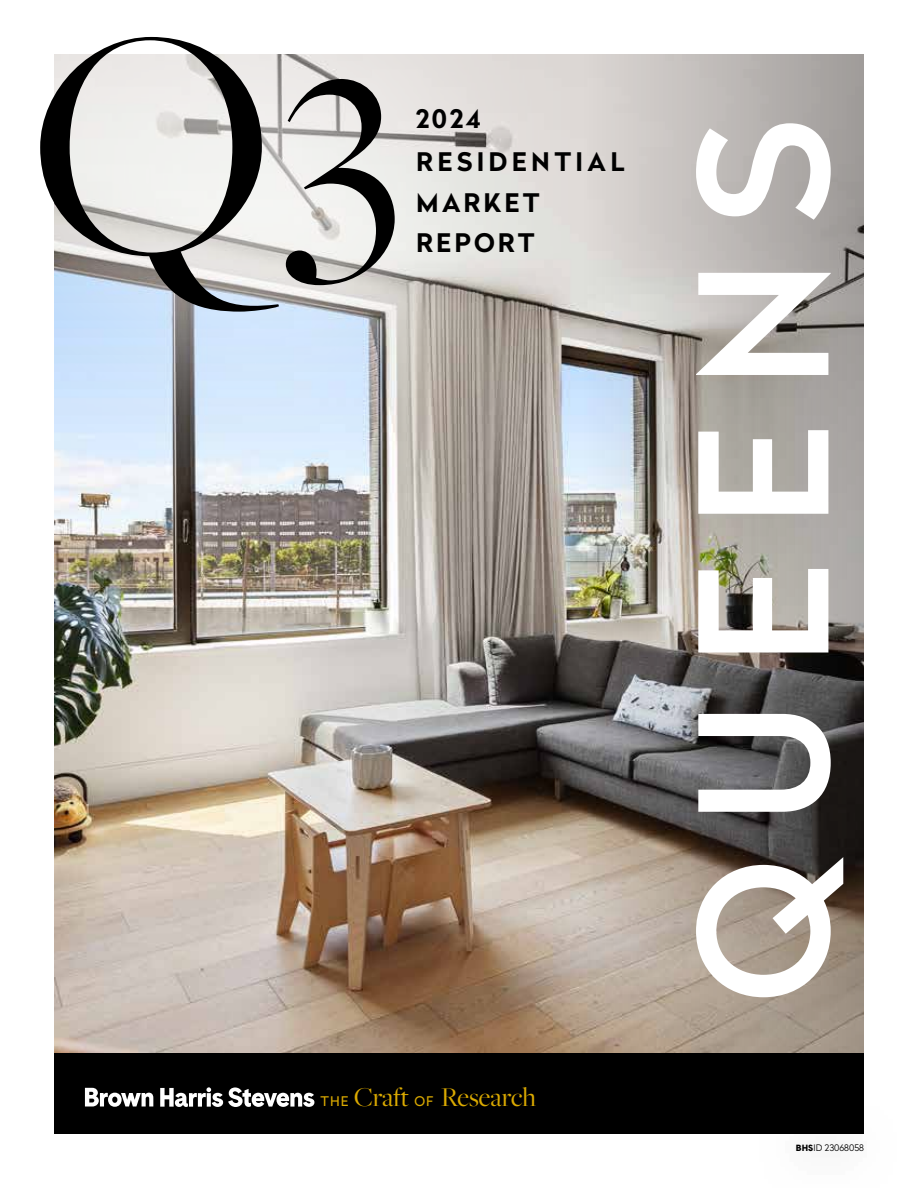
<style>
.page{position:relative;width:918px;height:1188px;background:#fff}
.page>*{position:absolute;margin:0;border:0;box-sizing:border-box;transform-origin:0 0}
.t1{font:335.4px "Freight Big Pro";color:#000}
.t2{font:500 177px "Radikal";letter-spacing:.2em;color:#fff}
.t3{font:28.2px "Freight Big Pro";letter-spacing:-.01em;color:#daa900}
.t4{font:700 25.5px/43.5px "Radikal";letter-spacing:.17em;color:#000}
.t5{font:700 25.5px/40.5px "Radikal";letter-spacing:.12em;color:#000}
.t6{font:300 9px "Radikal";color:#000}
.s1{font-size:301.5px}
.s2{font-family:"Radikal";font-size:13.2px}
.s3{font-family:"Cadiz";font-weight:900}
</style>
<div class="page">
<img style="left:54px;top:535px;width:526px;height:518px">
<svg style="left:580px;top:54px;width:284px;height:999px;background:#98928c"></svg>
<div style="left:54px;top:1053px;width:810px;height:81px;background:#000"></div>
<div style="left:758px;top:1101px;width:142px;height:87px;background:#000;opacity:.75"></div>
<svg style="left:85px;top:1088px;width:68px;height:19px"></svg>
<svg style="left:160px;top:1087px;width:154px;height:20px"></svg>
<div style="left:0;top:0;width:615px;height:535px;background:#fff;opacity:.64"></div>
<h1 class="t1" style="left:31px;top:-73px;width:373px">Q<span class="s1">3</span></h1>
<p class="t4" style="left:416px;top:96px;width:210px">2024<br>RESIDENTIAL</p>
<p class="t5" style="left:416px;top:182px;width:125px">MARKET<br>REPORT</p>
<p class="t3" style="left:321px;top:1078px;width:217px"><span class="s2">THE</span> Craft <span class="s2">OF</span> Research</p>
<h2 class="t2" style="left:636px;top:1003px;width:886px;rotate:-90deg">QUEENS</h2>
<p class="t6" style="left:796px;top:1141px;width:70px"><span class="s3">BHS</span>ID 23068058</p>
</div>
